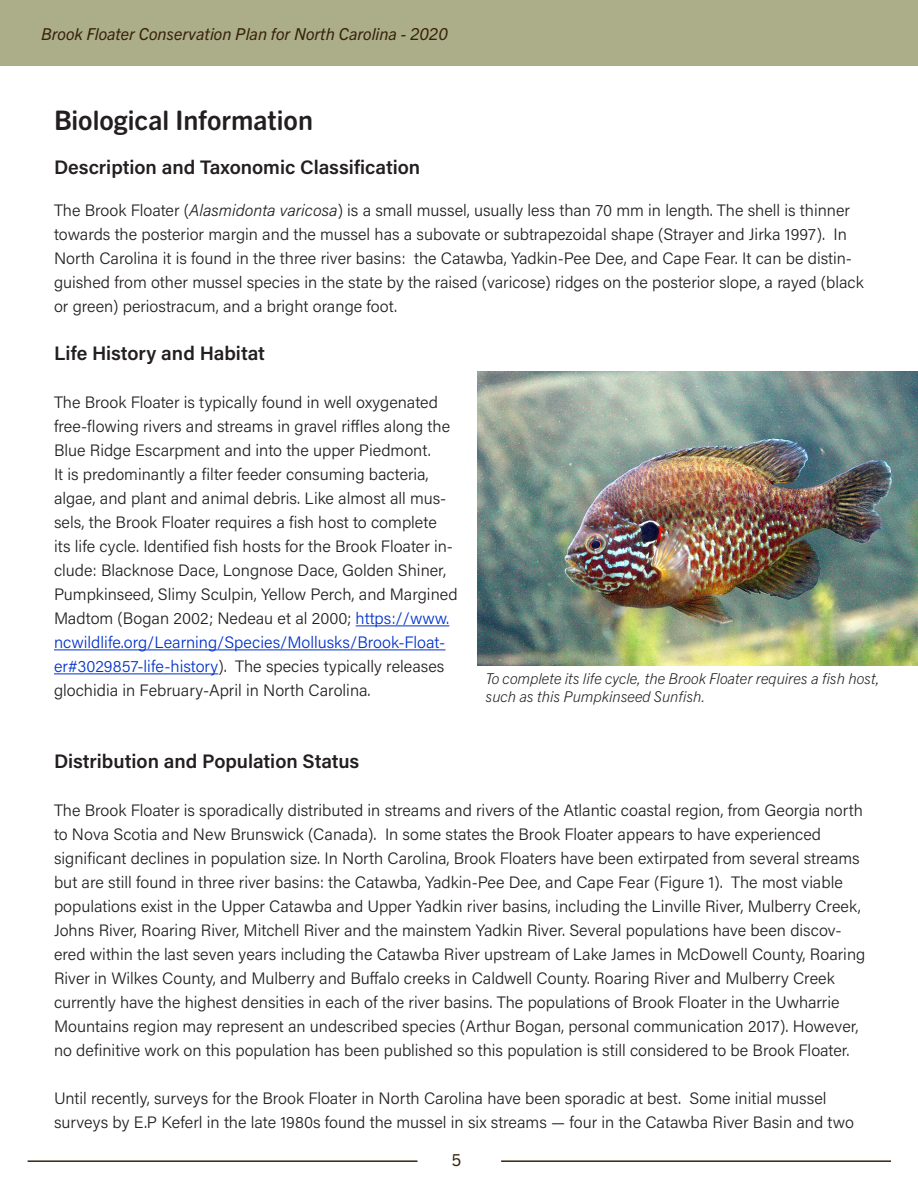
<style>
.page{position:relative;width:918px;height:1188px;background:#fff}
.page>*{position:absolute;margin:0;border:0;box-sizing:border-box;transform-origin:0 0}
.t1{font:700 27px "Trade Gothic Next SR Pro";color:#231f20}
.t2{font:600 19.5px "Acumin Pro";color:#231f20}
.t3{font:300 16.5px/24px "Acumin Pro";color:#231f20}
.t4{font:italic 16.5px "Trade Gothic Next LT Pro";color:#37230a}
.t5{font:16.5px "Trade Gothic Next LT Pro";color:#37230a}
.t6{font:italic 300 15px/18px "Trade Gothic Next LT Pro";color:#231f20}
.s1{font-style:italic}
.s2{color:#0132cc}
</style>
<div class="page">
<div style="left:0;top:0;width:918px;height:66px;background:#acad89"></div>
<hr style="left:28px;top:1160px;width:389px;height:2px;background:#37230a">
<hr style="left:501px;top:1160px;width:390px;height:2px;background:#37230a">
<hr style="left:356px;top:625px;width:93px;height:1px;background:#0132cc">
<hr style="left:54px;top:649px;width:392px;height:1px;background:#0132cc">
<hr style="left:54px;top:673px;width:164px;height:1px;background:#0132cc">
<img style="left:477px;top:372px;width:441px;height:293px">
<p class="t4" style="left:41px;top:23px;width:408px">Brook Floater Conservation Plan for North Carolina - 2020</p>
<p class="t1" style="left:54px;top:101px;width:261px">Biological Information</p>
<p class="t2" style="left:54px;top:154px;width:368px">Description and Taxonomic Classification</p>
<p class="t3" style="left:54px;top:198px;width:811px">The Brook Floater (<span class="s1">Alasmidonta varicosa</span>) is a small mussel, usually less than 70 mm in length. The shell is thinner towards the posterior margin and the mussel has a subovate or subtrapezoidal shape (Strayer and Jirka 1997). In North Carolina it is found in the three river basins: the Catawba, Yadkin-Pee Dee, and Cape Fear. It can be distin&shy;guished from other mussel species in the state by the raised (varicose) ridges on the posterior slope, a rayed (black or green) periostracum, and a bright orange foot.</p>
<p class="t2" style="left:54px;top:340px;width:213px">Life History and Habitat</p>
<p class="t3" style="left:54px;top:390px;width:405px">The Brook Floater is typically found in well oxygenated free-flowing rivers and streams in gravel riffles along the Blue Ridge Escarpment and into the upper Piedmont.<br>It is predominantly a filter feeder consuming bacteria, algae, and plant and animal debris. Like almost all mus&shy;sels, the Brook Floater requires a fish host to complete<br>its life cycle. Identified fish hosts for the Brook Floater in&shy;clude: Blacknose Dace, Longnose Dace, Golden Shiner, Pumpkinseed, Slimy Sculpin, Yellow Perch, and Margined Madtom (Bogan 2002; Nedeau et al 2000; <span class="s2">https://www. ncwildlife.org/Learning/Species/Mollusks/Brook-Float&shy;er#3029857-life-history</span>). The species typically releases glochidia in February-April in North Carolina.</p>
<p class="t6" style="left:486px;top:669px;width:396px">To complete its life cycle, the Brook Floater requires a fish host, such as this Pumpkinseed Sunfish.</p>
<p class="t2" style="left:54px;top:748px;width:307px">Distribution and Population Status</p>
<p class="t3" style="left:54px;top:798px;width:813px">The Brook Floater is sporadically distributed in streams and rivers of the Atlantic coastal region, from Georgia north to Nova Scotia and New Brunswick (Canada). In some states the Brook Floater appears to have experienced significant declines in population size. In North Carolina, Brook Floaters have been extirpated from several streams but are still found in three river basins: the Catawba, Yadkin-Pee Dee, and Cape Fear (Figure 1). The most viable populations exist in the Upper Catawba and Upper Yadkin river basins, including the Linville River, Mulberry Creek, Johns River, Roaring River, Mitchell River and the mainstem Yadkin River. Several populations have been discov&shy;ered within the last seven years including the Catawba River upstream of Lake James in McDowell County, Roaring River in Wilkes County, and Mulberry and Buffalo creeks in Caldwell County. Roaring River and Mulberry Creek currently have the highest densities in each of the river basins. The populations of Brook Floater in the Uwharrie Mountains region may represent an undescribed species (Arthur Bogan, personal communication 2017). However, no definitive work on this population has been published so this population is still considered to be Brook Floater.</p>
<p class="t3" style="left:54px;top:1086px;width:801px">Until recently, surveys for the Brook Floater in North Carolina have been sporadic at best. Some initial mussel surveys by E.P Keferl in the late 1980s found the mussel in six streams — four in the Catawba River Basin and two</p>
<p class="t5" style="left:452px;top:1148px;width:11px">5</p>
</div>
